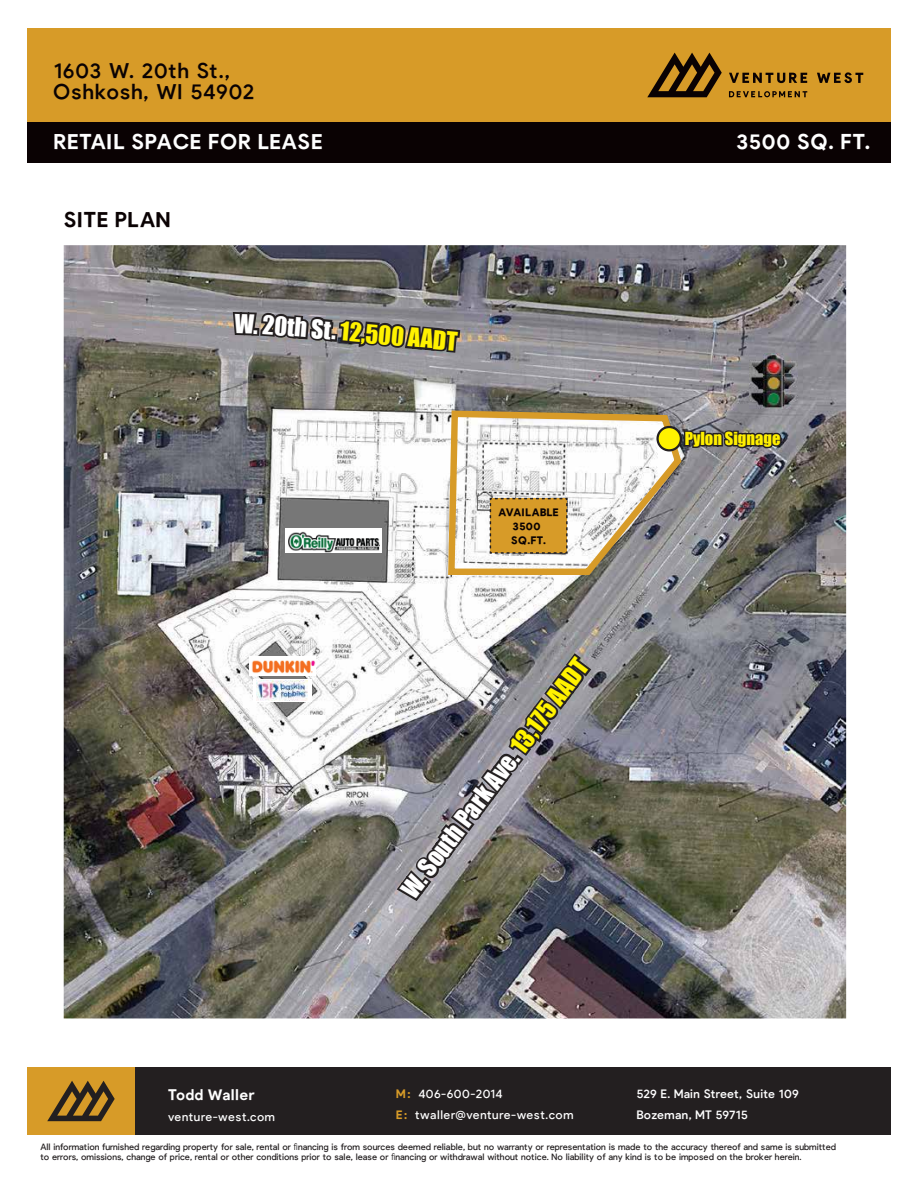
<style>
.page{position:relative;width:918px;height:1188px;background:#fff}
.page>*{position:absolute;margin:0;border:0;box-sizing:border-box;transform-origin:0 0}
.t1{font:24px "Impact";color:#fff}
.t2{font:24px "Impact";color:#fff200}
.t3{font:500 21px/21px "Pulp Display";letter-spacing:.035em;color:#0a0203}
.t4{font:700 21px "Pulp Display";letter-spacing:.04em;color:#fff}
.t5{font:700 21px "Pulp Display";letter-spacing:.04em;color:#0a0203}
.t6{font:16.5px "Impact";color:#ffef00}
.t7{font:700 15px "Pulp Display";letter-spacing:.025em;color:#fff}
.t8{font:12px/21px "Pulp Display";letter-spacing:.04em;color:#fff}
.t9{font:500 12px/21px "Pulp Display";letter-spacing:.02em;color:#fff}
.t10{font:800 10.5px/13.8px "Pulp Display";letter-spacing:.04em;color:#0a0203;text-align:center}
.t11{font:9px/10.8px "Pulp Display";color:#231f20}
.s1{color:#fff}
.s2{color:#fff200}
.s3{font-weight:700;color:#d79b28}
.s4{font-family:"Century Gothic"}
</style>
<div class="page">
<img style="left:64px;top:245px;width:782px;height:773px">
<svg style="left:386px;top:650px;width:208px;height:277px;background:#7c7b7c"></svg>
<img style="left:784px;top:354px;width:13px;height:55px">
<svg style="left:258px;top:652px;width:48px;height:27px"></svg>
<div style="left:249px;top:657px;width:67px;height:19px;background:#fff"></div>
<img style="left:252px;top:660px;width:63px;height:13px">
<div style="left:253px;top:679px;width:59px;height:22px;background:linear-gradient(to bottom,#fff,#fff)"></div>
<img style="left:256px;top:681px;width:52px;height:19px">
<div style="left:27px;top:28px;width:864px;height:108px;background:#d79b28"></div>
<div style="left:27px;top:122px;width:864px;height:41px;background:#0a0203"></div>
<svg style="left:647px;top:53px;width:75px;height:44px"></svg>
<svg style="left:729px;top:73px;width:78px;height:10px"></svg>
<svg style="left:817px;top:72px;width:46px;height:11px"></svg>
<svg style="left:729px;top:91px;width:78px;height:6px"></svg>
<div style="left:27px;top:1067px;width:864px;height:68px;background:#231f20"></div>
<div style="left:27px;top:1067px;width:108px;height:68px;background:#d79b28"></div>
<svg style="left:47px;top:1081px;width:68px;height:40px"></svg>
<svg style="left:231px;top:245px;width:553px;height:333px"></svg>
<h2 class="t3" style="left:53px;top:61px;width:202px">1603 W. 20th St.,<br>Oshkosh, WI 54902</h2>
<h2 class="t4" style="left:54px;top:130px;width:270px">RETAIL SPACE FOR LEASE</h2>
<h2 class="t4" style="left:736px;top:130px;width:136px">3500 SQ. FT.</h2>
<h2 class="t5" style="left:64px;top:207px;width:108px">SITE PLAN</h2>
<h1 class="t2" style="left:289px;top:308px;width:172px;rotate:5deg"><span class="s1">th St.</span> 12,500 AADT</h1>
<p class="t10" style="left:498px;top:506px;width:62px">AVAILABLE<br>3500<br>SQ.FT.</p>
<h1 class="t1" style="left:392px;top:883px;width:293px;rotate:-53deg">W. South Park Ave. <span class="s2">13,175 AADT</span></h1>
<h3 class="t6" style="left:685px;top:426px;width:97px">Pylon Signage</h3>
<h3 class="t7" style="left:168px;top:1087px;width:88px">Todd Waller</h3>
<h3 class="t8" style="left:168px;top:1107px;width:108px">venture-west.com</h3>
<h3 class="t8" style="left:396px;top:1083px;width:179px"><span class="s3">M :</span> 406-600-2014<br><span class="s3">E:</span> twaller@venture-west.com</h3>
<h3 class="t9" style="left:637px;top:1083px;width:164px">529 E. Main Street, Suite 109<br>Bozeman, MT 59715</h3>
<p class="t11" style="left:40px;top:1141px;width:797px">All information furnished regarding property for sale, rental or <span class="s4">fi</span>nancing is from sources deemed reliable, but no warranty or representation is made to the accuracy thereof and same is submitted to errors, omissions, change of price, rental or other conditions prior to sale, lease or <span class="s4">fi</span>nancing or withdrawal without notice. No liability of any kind is to be imposed on the broker herein.</p>
</div>
